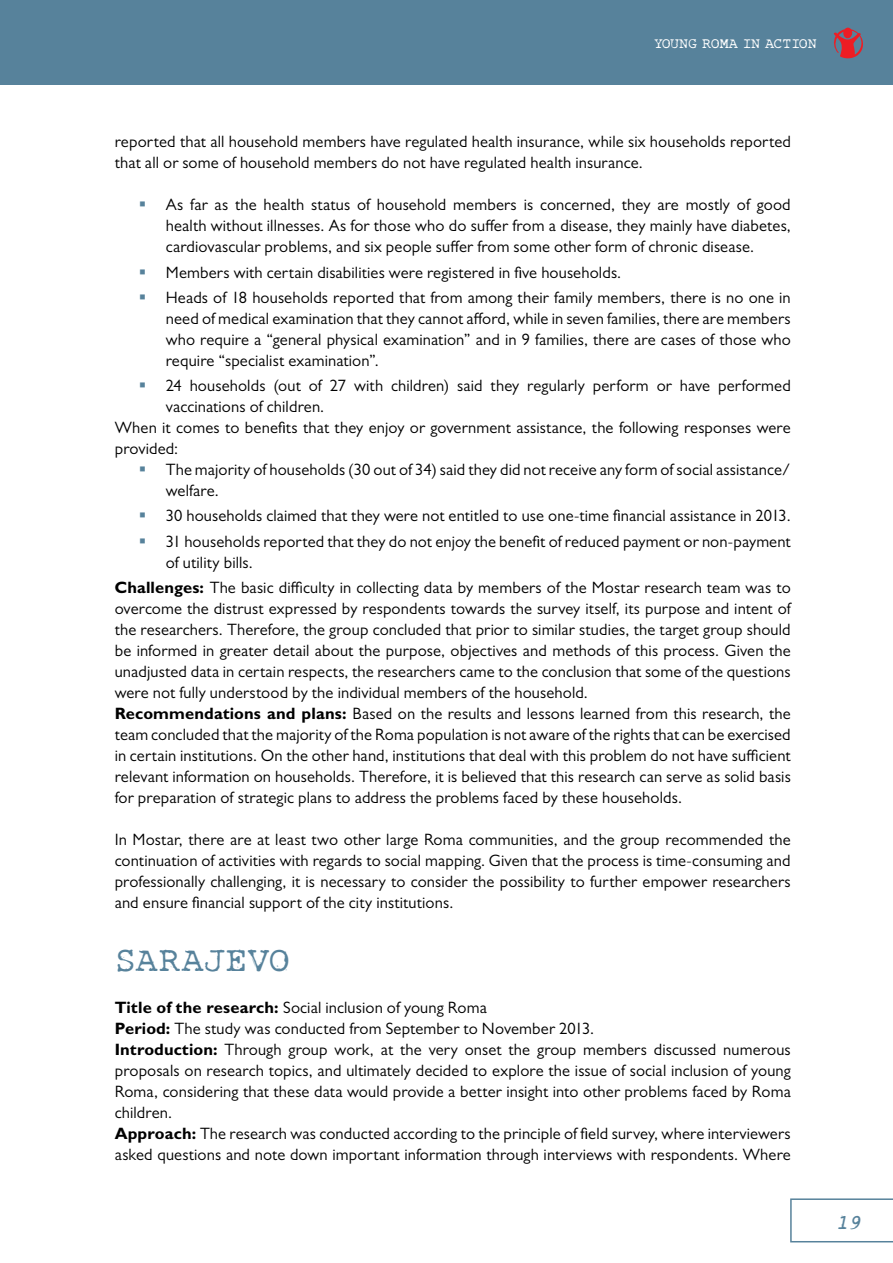
<style>
.page{position:relative;width:893px;height:1263px;background:#fff}
.page>*{position:absolute;margin:0;border:0;box-sizing:border-box;transform-origin:0 0}
.t1{font:36px "Rough Typewriter";letter-spacing:.015em;color:#57829b}
.t2{font:italic 700 21px "Rough Typewriter";color:#57829b}
.t3{font:16.5px/21px "Gill Sans MT Pro";letter-spacing:.01em;color:#000}
.t4{font:15px "Rough Typewriter";color:#fff}
.s1{font-weight:700}
</style>
<div class="page">
<div style="left:0;top:0;width:893px;height:85px;background:#57829b"></div>
<svg style="left:790px;top:1198px;width:103px;height:44px"></svg>
<svg style="left:833px;top:28px;width:30px;height:31px"></svg>
<p class="t4" style="left:654px;top:35px;width:121px">YOUNG ROMA IN ACTION</p>
<p class="t3" style="left:115px;top:131px;width:678px">reported that all household members have regulated health insurance, while six households reported that all or some of household members do not have regulated health insurance.</p>
<p class="t3" style="left:166px;top:194px;width:627px;text-align:justify">As far as the health status of household members is concerned, they are mostly of good health without illnesses. As for those who do suffer from a disease, they mainly have diabetes, cardiovascular problems, and six people suffer from some other form of chronic disease.</p>
<p class="t3" style="left:166px;top:259px;width:626px;line-height:25.2px">Members with certain disabilities were registered in five households.<br>Heads of 18 households reported that from among their family members, there is no one in</p>
<p class="t3" style="left:166px;top:308px;width:626px;text-align:justify">need of medical examination that they cannot afford, while in seven families, there are members who require a “general physical examination” and in 9 families, there are cases of those who require “specialist examination”.</p>
<p class="t3" style="left:166px;top:375px;width:627px">24 households (out of 27 with children) said they regularly perform or have performed</p>
<p class="t3" style="left:166px;top:396px;width:160px">vaccinations of children.</p>
<p class="t3" style="left:115px;top:417px;width:677px">When it comes to benefits that they enjoy or government assistance, the following responses were</p>
<p class="t3" style="left:115px;top:438px;width:65px">provided:</p>
<p class="t3" style="left:166px;top:459px;width:626px">The majority of households (30 out of 34) said they did not receive any form of social assistance/</p>
<p class="t3" style="left:166px;top:480px;width:55px">welfare.</p>
<p class="t3" style="left:166px;top:503px;width:627px;line-height:25.2px">30 households claimed that they were not entitled to use one-time financial assistance in 2013.<br>31 households reported that they do not enjoy the benefit of reduced payment or non-payment</p>
<p class="t3" style="left:115px;top:549px;width:678px;line-height:25.2px;text-indent:51px">of utility bills.<br><span class="s1">Challenges:</span> The basic difficulty in collecting data by members of the Mostar research team was to</p>
<p class="t3" style="left:115px;top:598px;width:678px">overcome the distrust expressed by respondents towards the survey itself, its purpose and intent of the researchers. Therefore, the group concluded that prior to similar studies, the target group should be informed in greater detail about the purpose, objectives and methods of this process. Given the unadjusted data in certain respects, the researchers came to the conclusion that some of the questions were not fully understood by the individual members of the household.<br><span class="s1">Recommendations and plans:</span> Based on the results and lessons learned from this research, the team concluded that the majority of the Roma population is not aware of the rights that can be exercised in certain institutions. On the other hand, institutions that deal with this problem do not have sufficient relevant information on households. Therefore, it is believed that this research can serve as solid basis for preparation of strategic plans to address the problems faced by these households.</p>
<p class="t3" style="left:115px;top:829px;width:677px;text-align:justify">In Mostar, there are at least two other large Roma communities, and the group recommended the continuation of activities with regards to social mapping. Given that the process is time-consuming and professionally challenging, it is necessary to consider the possibility to further empower researchers and ensure financial support of the city institutions.</p>
<h1 class="t1" style="left:115px;top:939px;width:173px">SARAJEVO</h1>
<p class="t3" style="left:115px;top:997px;width:678px"><span class="s1">Title of the research:</span> Social inclusion of young Roma<br><span class="s1">Period:</span> The study was conducted from September to November 2013.<br><span class="s1">Introduction:</span> Through group work, at the very onset the group members discussed numerous proposals on research topics, and ultimately decided to explore the issue of social inclusion of young Roma, considering that these data would provide a better insight into other problems faced by Roma children.<br><span class="s1">Approach:</span> The research was conducted according to the principle of field survey, where interviewers asked questions and note down important information through interviews with respondents. Where</p>
<p class="t2" style="left:836px;top:1210px;width:27px">19</p>
</div>
